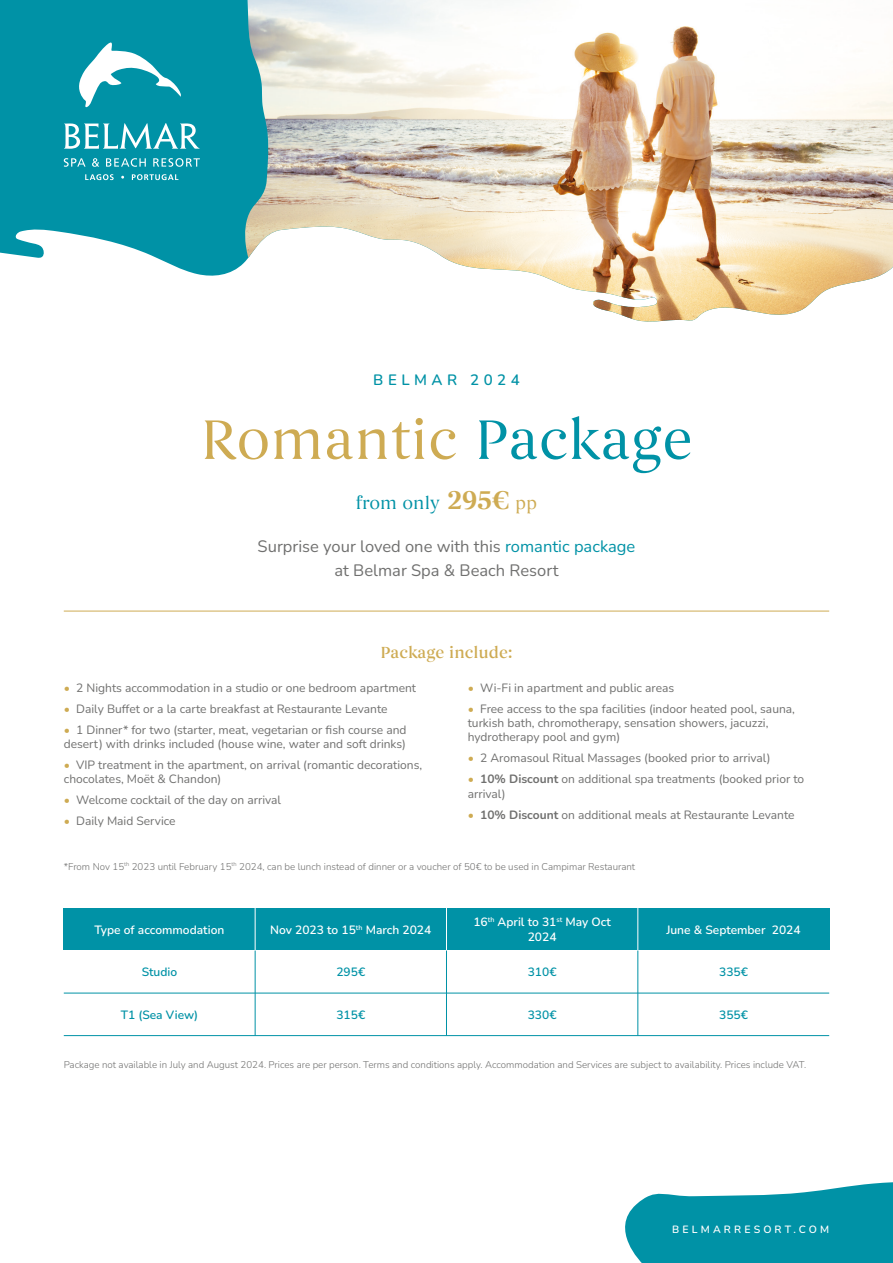
<style>
.page{position:relative;width:893px;height:1263px;background:#fff}
.page>*{position:absolute;margin:0;border:0;box-sizing:border-box;transform-origin:0 0}
.t1{font:57px "Begum";color:#ceab53}
.t2{font:18px "Begum";color:#0092a6}
.t3{font:16.5px/24px "Nunito";color:#70706f;text-align:center}
.t4{font:500 16.5px "Begum";color:#ceab53}
.t5{font:600 15px "Nunito";letter-spacing:.3em;color:#0092a6}
.t6{font:12px/14.4px "Nunito";color:#70706f}
.t7{font:600 12px/14.4px "Nunito";color:#fff;text-align:center}
.t8{font:600 12px "Nunito";color:#0092a6}
.t9{font:600 10.5px "Nunito";letter-spacing:.3em;color:#fff}
.t10{font:300 9.75px "Nunito";color:#70706f}
.s1{color:#0092a6}
.s2{font-weight:600;font-size:27px;color:#ceab53}
.s3{color:#ceab53}
.s4{font-weight:700}
</style>
<div class="page">
<hr style="left:637px;top:993px;width:1px;height:42px;background:#0092a6">
<hr style="left:446px;top:993px;width:1px;height:42px;background:#0092a6">
<hr style="left:255px;top:993px;width:1px;height:42px;background:#0092a6">
<hr style="left:64px;top:1035px;width:765px;height:1px;background:#0092a6">
<hr style="left:64px;top:611px;width:765px;height:1px;background:#ceab53">
<div style="left:638px;top:908px;width:191px;height:42px;background:#0092a6"></div>
<div style="left:446px;top:908px;width:192px;height:42px;background:#0092a6"></div>
<hr style="left:637px;top:908px;width:1px;height:42px;background:#fff">
<div style="left:255px;top:908px;width:191px;height:42px;background:#0092a6"></div>
<hr style="left:446px;top:908px;width:1px;height:42px;background:#fff">
<div style="left:64px;top:908px;width:191px;height:42px;background:#0092a6"></div>
<hr style="left:255px;top:908px;width:1px;height:42px;background:#fff">
<hr style="left:637px;top:950px;width:1px;height:43px;background:#0092a6">
<hr style="left:446px;top:950px;width:1px;height:43px;background:#0092a6">
<hr style="left:255px;top:950px;width:1px;height:43px;background:#0092a6">
<hr style="left:64px;top:993px;width:765px;height:1px;background:#0092a6">
<svg style="left:625px;top:1182px;width:268px;height:81px;background:#25a2b3"></svg>
<svg style="left:0;top:0;width:244px;height:276px;background:#1a9daf"></svg>
<svg style="left:77px;top:39px;width:104px;height:69px"></svg>
<svg style="left:64px;top:123px;width:136px;height:26px"></svg>
<svg style="left:64px;top:158px;width:22px;height:9px"></svg>
<svg style="left:92px;top:158px;width:7px;height:9px"></svg>
<svg style="left:106px;top:158px;width:40px;height:9px"></svg>
<svg style="left:153px;top:158px;width:47px;height:9px"></svg>
<svg style="left:85px;top:174px;width:29px;height:6px"></svg>
<svg style="left:132px;top:174px;width:46px;height:6px"></svg>
<img style="left:244px;top:0;width:649px;height:322px">
<p class="t5" style="left:373px;top:369px;width:148px">BELMAR 2024</p>
<h1 class="t1" style="left:200px;top:405px;width:494px">Romantic <span class="s1">Package</span></h1>
<h2 class="t2" style="left:356px;top:493px;width:183px">from only <span class="s2">295€</span> <span class="s3">pp</span></h2>
<h3 class="t3" style="left:258px;top:534px;width:379px">Surprise your loved one with this <span class="s1">romantic package </span>at Belmar Spa &amp; Beach Resort</h3>
<h3 class="t4" style="left:381px;top:642px;width:133px">Package include:</h3>
<p class="t6" style="left:64px;top:680px;width:354px"><span class="s3">•</span> 2 Nights accommodation in a studio or one bedroom apartment</p>
<p class="t6" style="left:64px;top:701px;width:325px"><span class="s3">•</span> Daily Buffet or a la carte breakfast at Restaurante Levante</p>
<p class="t6" style="left:64px;top:722px;width:344px"><span class="s3">•</span> 1 Dinner* for two (starter, meat, vegetarian or fish course and desert) with drinks included (house wine, water and soft drinks)</p>
<p class="t6" style="left:64px;top:757px;width:360px"><span class="s3">•</span> VIP treatment in the apartment, on arrival (romantic decorations, chocolates, Moët &amp; Chandon)</p>
<p class="t6" style="left:64px;top:793px;width:219px"><span class="s3">•</span> Welcome cocktail of the day on arrival</p>
<p class="t6" style="left:64px;top:814px;width:113px"><span class="s3">•</span> Daily Maid Service</p>
<p class="t6" style="left:468px;top:680px;width:208px"><span class="s3">•</span> Wi-Fi in apartment and public areas</p>
<p class="t6" style="left:468px;top:701px;width:329px"><span class="s3">•</span> Free access to the spa facilities (indoor heated pool, sauna, turkish bath, chromotherapy, sensation showers, jacuzzi, hydrotherapy pool and gym)</p>
<p class="t6" style="left:468px;top:751px;width:304px"><span class="s3">•</span> 2 Aromasoul Ritual Massages (booked prior to arrival)</p>
<p class="t6" style="left:468px;top:772px;width:338px"><span class="s3">•</span> <span class="s4">10% Discount</span> on additional spa treatments (booked prior to arrival)</p>
<p class="t6" style="left:468px;top:807px;width:328px"><span class="s3">•</span> <span class="s4">10% Discount</span> on additional meals at Restaurante Levante</p>
<p class="t10" style="left:64px;top:859px;width:573px">*From Nov 15<sup>th</sup> 2023 until February 15<sup>th</sup> 2024, can be lunch instead of dinner or a voucher of 50€ to be used in Campimar Restaurant</p>
<p class="t7" style="left:473px;top:914px;width:139px">16<sup>th</sup> April to 31<sup>st</sup> May Oct<br>2024</p>
<p class="t7" style="left:95px;top:922px;width:131px">Type of accommodation</p>
<p class="t7" style="left:270px;top:922px;width:163px">Nov 2023 to 15<sup>th</sup> March 2024</p>
<p class="t8" style="left:142px;top:963px;width:37px">Studio</p>
<p class="t8" style="left:336px;top:963px;width:30px">295€</p>
<p class="t8" style="left:528px;top:963px;width:30px">310€</p>
<p class="t8" style="left:719px;top:963px;width:30px">335€</p>
<p class="t7" style="left:666px;top:922px;width:136px">June &amp; September 2024</p>
<p class="t8" style="left:121px;top:1006px;width:79px">T1 (Sea View)</p>
<p class="t8" style="left:336px;top:1006px;width:30px">315€</p>
<p class="t8" style="left:528px;top:1006px;width:30px">330€</p>
<p class="t8" style="left:719px;top:1006px;width:30px">355€</p>
<p class="t10" style="left:64px;top:1058px;width:744px">Package not available in July and August 2024. Prices are per person. Terms and conditions apply. Accommodation and Services are subject to availability. Prices include VAT.</p>
<p class="t9" style="left:672px;top:1222px;width:158px">BELMARRESORT.COM</p>
</div>
